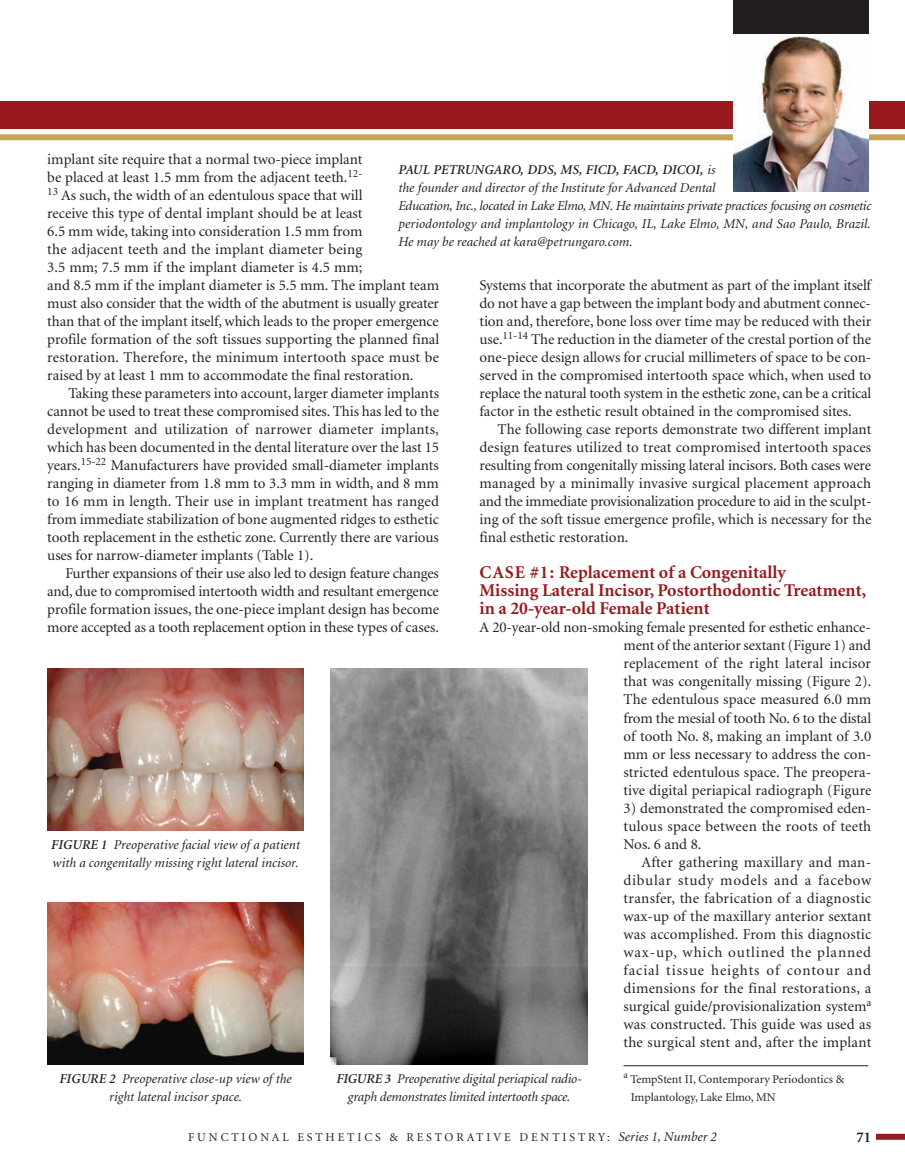
<style>
.page{position:relative;width:905px;height:1175px;background:#fff}
.page>*{position:absolute;margin:0;border:0;box-sizing:border-box;transform-origin:0 0}
.t1{font:700 18px/18px "Minion";color:#981a1e}
.t2{font:15px/18px "Minion";color:#231f20;text-align:justify}
.t3{font:700 15px "Minion";color:#231f20}
.t4{font:italic 13.5px/18px "Minion";color:#231f20}
.t5{font:12px/18px "Minion";letter-spacing:.005em;color:#231f20}
.t6{font:12px "Minion";letter-spacing:.24em;color:#231f20}
.s1{font-weight:600}
.s2{font-style:italic;font-size:13.5px}
</style>
<div class="page">
<div style="left:875px;top:1133px;width:29px;height:6px;background:#981a1e"></div>
<div style="left:0;top:101px;width:904px;height:27px;background:#981a1e"></div>
<div style="left:0;top:134px;width:904px;height:6px;background:#c7a259"></div>
<div style="left:733px;top:0;width:135px;height:34px;background:#231f20"></div>
<img style="left:733px;top:36px;width:135px;height:155px">
<img style="left:47px;top:668px;width:257px;height:162px">
<img style="left:47px;top:902px;width:257px;height:162px">
<hr style="left:623px;top:1065px;width:245px;height:1px;background:#231f20">
<img style="left:331px;top:668px;width:256px;height:396px">
<p class="t2" style="left:47px;top:152px;width:393px;text-align:left">implant site require that a normal two-piece implant<br>be placed at least 1.5 mm from the adjacent teeth.<sup>12-<br>13</sup> As such, the width of an edentulous space that will<br>receive this type of dental implant should be at least<br>6.5 mm wide, taking into consideration 1.5 mm from<br>the adjacent teeth and the implant diameter being<br>3.5 mm; 7.5 mm if the implant diameter is 4.5 mm;<br>and 8.5 mm if the implant diameter is 5.5 mm. The implant team must also consider that the width of the abutment is usually greater than that of the implant itself, which leads to the proper emergence profile formation of the soft tissues supporting the planned final restoration. Therefore, the minimum intertooth space must be raised by at least 1 mm to accommodate the final restoration.</p>
<p class="t2" style="left:47px;top:386px;width:393px;text-indent:21px">Taking these parameters into account, larger diameter implants cannot be used to treat these compromised sites. This has led to the development and utilization of narrower diameter implants, which has been documented in the dental literature over the last 15 years.<sup>15-22</sup> Manufacturers have provided small-diameter implants ranging in diameter from 1.8 mm to 3.3 mm in width, and 8 mm to 16 mm in length. Their use in implant treatment has ranged from immediate stabilization of bone augmented ridges to esthetic tooth replacement in the esthetic zone. Currently there are various uses for narrow-diameter implants (Table 1).</p>
<p class="t2" style="left:47px;top:566px;width:393px;text-indent:18px">Further expansions of their use also led to design feature changes and, due to compromised intertooth width and resultant emergence profile formation issues, the one-piece implant design has become more accepted as a tooth replacement option in these types of cases.</p>
<p class="t4" style="left:398px;top:162px;width:474px"><span class="s1">PAUL PETRUNGARO, DDS, MS, FICD, FACD, DICOI,</span> is<br>the founder and director of the Institute for Advanced Dental<br>Education, Inc., located in Lake Elmo, MN. He maintains private practices focusing on cosmetic periodontology and implantology in Chicago, IL, Lake Elmo, MN, and Sao Paulo, Brazil.<br>He may be reached at kara@petrungaro.com.</p>
<p class="t2" style="left:479px;top:278px;width:393px">Systems that incorporate the abutment as part of the implant itself do not have a gap between the implant body and abutment connec&shy;tion and, therefore, bone loss over time may be reduced with their use.<sup>11-14</sup> The reduction in the diameter of the crestal portion of the one-piece design allows for crucial millimeters of space to be con&shy;served in the compromised intertooth space which, when used to replace the natural tooth system in the esthetic zone, can be a critical factor in the esthetic result obtained in the compromised sites.</p>
<p class="t2" style="left:479px;top:422px;width:393px;text-indent:18px">The following case reports demonstrate two different implant design features utilized to treat compromised intertooth spaces resulting from congenitally missing lateral incisors. Both cases were managed by a minimally invasive surgical placement approach and the immediate provisionalization procedure to aid in the sculpt&shy;ing of the soft tissue emergence profile, which is necessary for the final esthetic restoration.</p>
<p class="t1" style="left:479px;top:565px;width:388px">CASE #1: Replacement of a Congenitally<br>Missing Lateral Incisor, Postorthodontic Treatment, in a 20-year-old Female Patient</p>
<p class="t2" style="left:623px;top:620px;width:249px;text-indent:-144px">A 20-year-old non-smoking female presented for esthetic enhance&shy;ment of the anterior sextant (Figure 1) and replacement of the right lateral incisor that was congenitally missing (Figure 2).<br>The edentulous space measured 6.0 mm from the mesial of tooth No. 6 to the distal of tooth No. 8, making an implant of 3.0 mm or less necessary to address the con&shy;stricted edentulous space. The preopera&shy;tive digital periapical radiograph (Figure</p>
<p class="t2" style="left:623px;top:800px;width:249px">3) demonstrated the compromised eden&shy;tulous space between the roots of teeth Nos. 6 and 8.</p>
<p class="t2" style="left:623px;top:854px;width:249px;text-indent:18px">After gathering maxillary and man&shy;dibular study models and a facebow transfer, the fabrication of a diagnostic wax-up of the maxillary anterior sextant was accomplished. From this diagnostic wax-up, which outlined the planned facial tissue heights of contour and dimensions for the final restorations, a surgical guide/provisionalization system<sup>a </sup>was constructed. This guide was used as the surgical stent and, after the implant</p>
<p class="t4" style="left:51px;top:836px;width:250px"><span class="s1">FIGURE 1</span> Preoperative facial view of a patient with a congenitally missing right lateral incisor.</p>
<p class="t4" style="left:59px;top:1070px;width:234px;text-align:center"><span class="s1">FIGURE 2</span> Preoperative close-up view of the right lateral incisor space.</p>
<p class="t6" style="left:188px;top:1132px;width:530px">FUNCTIONAL ESTHETICS &amp; RESTORATIVE DENTISTRY: <span class="s2">Series 1,Number 2</span></p>
<p class="t3" style="left:856px;top:1131px;width:16px">71</p>
<p class="t4" style="left:336px;top:1070px;width:247px;text-align:center"><span class="s1">FIGURE 3</span> Preoperative digital periapical radio&shy;graph demonstrates limited intertooth space.</p>
<p class="t5" style="left:630px;top:1070px;width:215px;text-indent:-7px"><sup>a</sup> TempStent II, Contemporary Periodontics &amp;<br>Implantology, Lake Elmo, MN</p>
</div>
